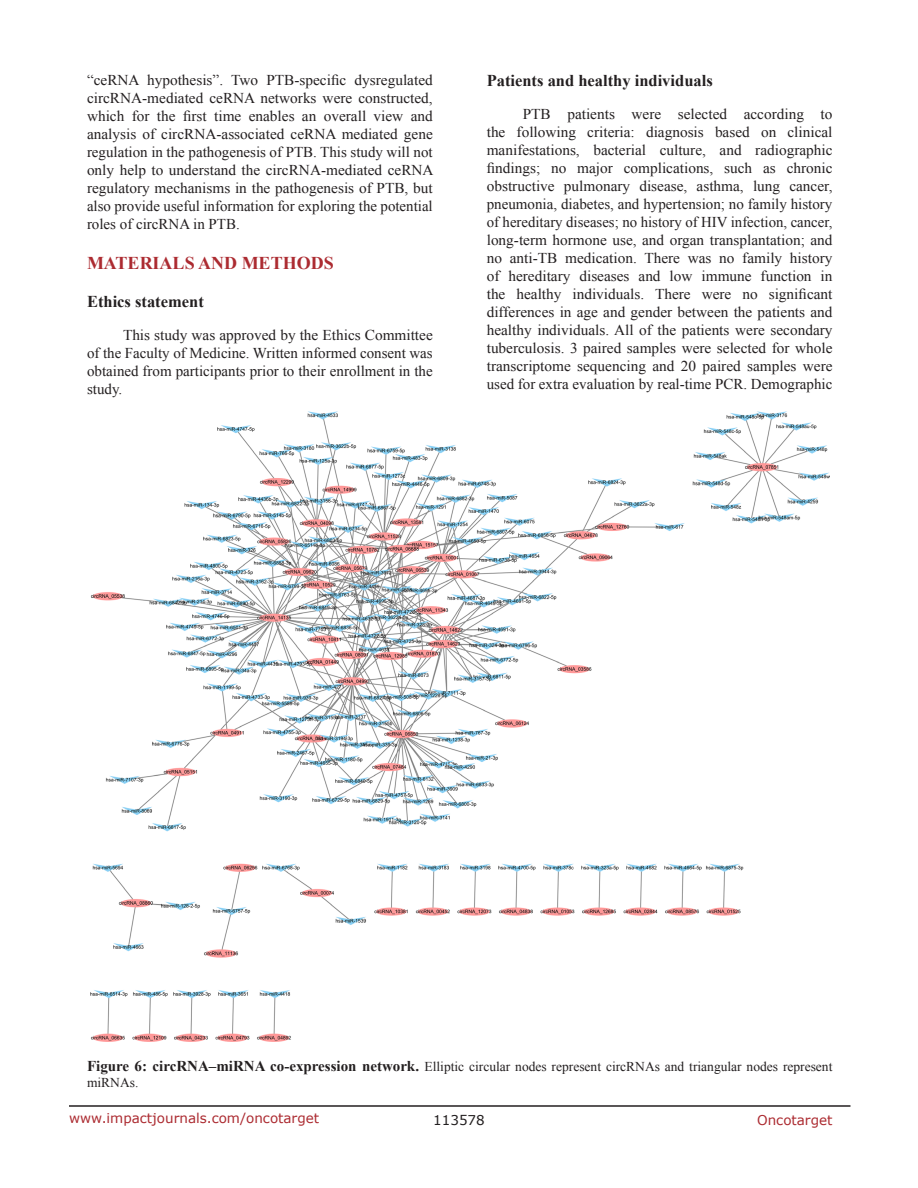
<style>
.page{position:relative;width:918px;height:1188px;background:#fff}
.page>*{position:absolute;margin:0;border:0;box-sizing:border-box;transform-origin:0 0}
.Heading{font:700 18px "Times New Roman";color:#ac2b31}
.SubHeading_middle{font:700 16.5px "Times New Roman";color:#231f20}
.SubHeading{font:700 16.5px "Times New Roman";color:#231f20}
.BodyText{font:15px/18px "Times New Roman";color:#231f20;text-align:justify}
.FigureText{font:13.5px/16.2px "Times New Roman";color:#231f20}
.t1{font:13.5px "Verdana";color:#ac2b31}
.t2{font:13.5px "Verdana";color:#231f20}
.s1{font-weight:700;font-size:15px}
</style>
<div class="page">
<hr style="left:69px;top:1105px;width:781px;height:2px;background:#231f20">
<img style="left:90px;top:412px;width:739px;height:630px">
<p class="BodyText" style="left:87px;top:71px;width:348px">“ceRNA hypothesis”. Two PTB-specific dysregulated circRNA-mediated ceRNA networks were constructed, which for the first time enables an overall view and analysis of circRNA-associated ceRNA mediated gene regulation in the pathogenesis of PTB. This study will not only help to understand the circRNA-mediated ceRNA regulatory mechanisms in the pathogenesis of PTB, but also provide useful information for exploring the potential roles of circRNA in PTB.</p>
<p class="Heading" style="left:87px;top:251px;width:248px">MATERIALS AND METHODS</p>
<p class="SubHeading" style="left:87px;top:290px;width:118px">Ethics statement</p>
<p class="BodyText" style="left:87px;top:326px;width:347px;text-indent:36px">This study was approved by the Ethics Committee of the Faculty of Medicine. Written informed consent was obtained from participants prior to their enrollment in the study.</p>
<p class="SubHeading_middle" style="left:487px;top:69px;width:228px">Patients and healthy individuals</p>
<p class="BodyText" style="left:487px;top:105px;width:347px;text-indent:36px">PTB patients were selected according to the following criteria: diagnosis based on clinical manifestations, bacterial culture, and radiographic findings; no major complications, such as chronic obstructive pulmonary disease, asthma, lung cancer, pneumonia, diabetes, and hypertension; no family history of hereditary diseases; no history of HIV infection, cancer, long-term hormone use, and organ transplantation; and no anti-TB medication. There was no family history of hereditary diseases and low immune function in the healthy individuals. There were no significant differences in age and gender between the patients and healthy individuals. All of the patients were secondary tuberculosis. 3 paired samples were selected for whole transcriptome sequencing and 20 paired samples were used for extra evaluation by real-time PCR. Demographic</p>
<p class="FigureText" style="left:87px;top:1058px;width:747px"><span class="s1">Figure 6: circRNA–miRNA co-expression network.</span> Elliptic circular nodes represent circRNAs and triangular nodes represent miRNAs.</p>
<p class="t1" style="left:69px;top:1109px;width:252px">www.impactjournals.com/oncotarget</p>
<p class="t2" style="left:433px;top:1111px;width:53px">113578</p>
<p class="t1" style="left:757px;top:1111px;width:77px">Oncotarget</p>
</div>
